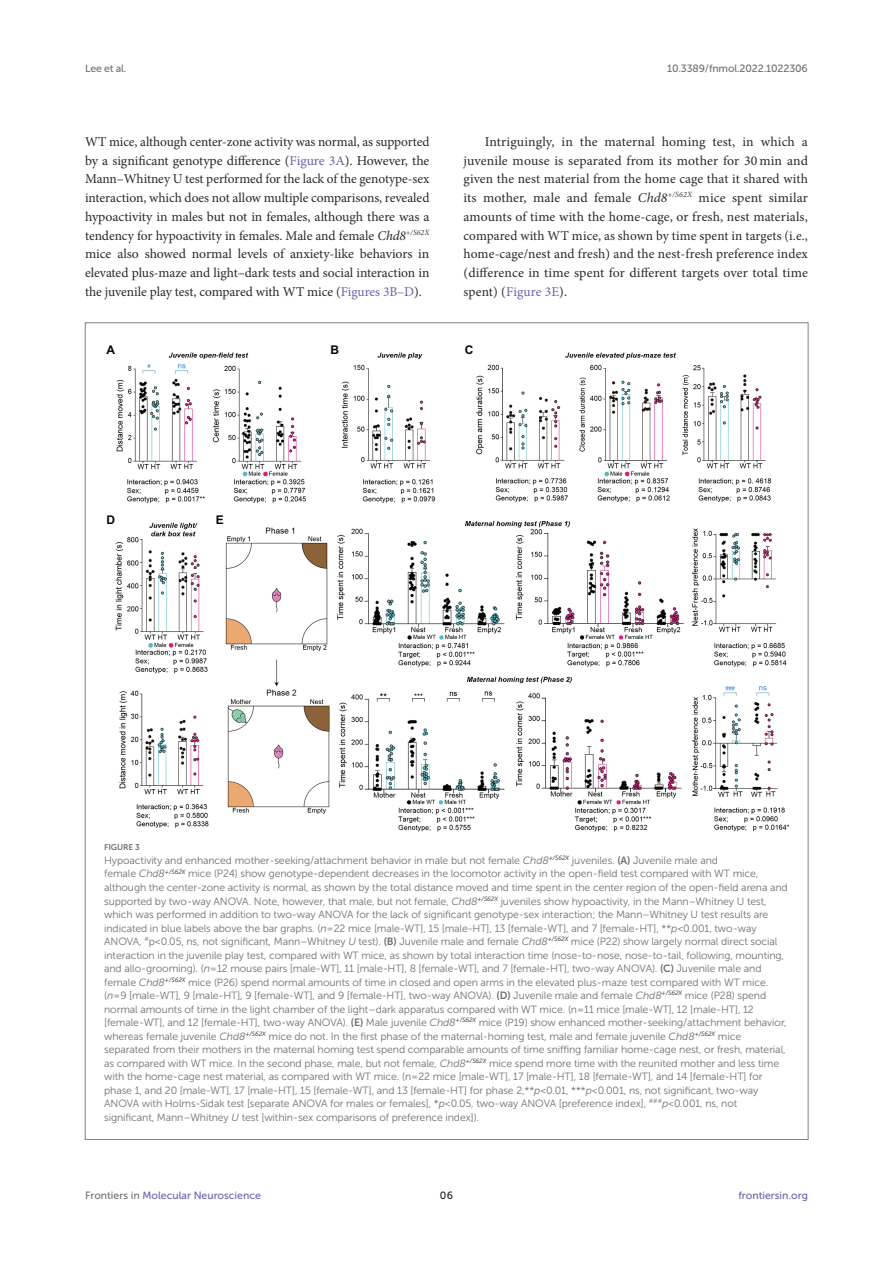
<style>
.page{position:relative;width:893px;height:1263px;background:#fff}
.page>*{position:absolute;margin:0;border:0;box-sizing:border-box;transform-origin:0 0}
.TEXT{font:13.5px/18.8px "Minion Pro";color:#292929;text-align:justify}
.t1{font:700 12px "Arial";color:#040503}
.FIG_LEG{font:10.5px/13.5px "Museo Sans 300";letter-spacing:-.01em;color:#6f6f70}
.t2{font:10.5px "Museo Sans 500";color:#6961ab}
.t3{font:10.5px "Museo Sans 500";letter-spacing:-.015em;color:#6f6f70}
.t4{font:10.5px "Museo Sans 500";color:#231f20}
.FIG_HD{font:8.25px "Museo Sans 700";letter-spacing:-.01em;color:#6f6f70}
.s1{color:#6961ab}
.s2{font-style:italic}
.s3{font-family:"Museo Sans 700"}
.s4{color:#6f6f70}
</style>
<div class="page">
<img style="left:115px;top:352px;width:674px;height:480px">
<p class="t3" style="left:85px;top:63px;width:43px">Lee et al.</p>
<p class="t3" style="left:667px;top:63px;width:142px">10.3389/fnmol.2022.1022306</p>
<p class="TEXT" style="left:85px;top:132px;width:346px">WT mice, although center-zone activity was normal, as supported by a significant genotype difference (<span class="s1">Figure 3A</span>). However, the Mann–Whitney U test performed for the lack of the genotype-sex interaction, which does not allow multiple comparisons, revealed hypoactivity in males but not in females, although there was a tendency for hypoactivity in females. Male and female <span class="s2">Chd8</span><sup>+/S62X </sup>mice also showed normal levels of anxiety-like behaviors in elevated plus-maze and light–dark tests and social interaction in the juvenile play test, compared with WT mice (<span class="s1">Figures 3B–D</span>).</p>
<p class="TEXT" style="left:463px;top:132px;width:346px;text-indent:21px">Intriguingly, in the maternal homing test, in which a juvenile mouse is separated from its mother for 30 min and given the nest material from the home cage that it shared with its mother, male and female <span class="s2">Chd8</span><sup>+/S62X</sup> mice spent similar amounts of time with the home-cage, or fresh, nest materials, compared with WT mice, as shown by time spent in targets (i.e., home-cage/nest and fresh) and the nest-fresh preference index (difference in time spent for different targets over total time spent) (<span class="s1">Figure 3E</span>).</p>
<p class="t1" style="left:106px;top:341px;width:10px">A</p>
<p class="t1" style="left:106px;top:511px;width:10px">D</p>
<p class="t1" style="left:216px;top:511px;width:10px">E</p>
<p class="t1" style="left:331px;top:341px;width:10px">B</p>
<p class="t1" style="left:465px;top:341px;width:10px">C</p>
<p class="FIG_HD" style="left:104px;top:843px;width:37px">FIGURE 3</p>
<p class="FIG_LEG" style="left:104px;top:854px;width:685px">Hypoactivity and enhanced mother-seeking/attachment behavior in male but not female <span class="s2">Chd8</span><sup>+/S62X</sup> juveniles. <span class="s3">(A)</span> Juvenile male and<br>female <span class="s2">Chd8</span><sup>+/S62X</sup> mice (P24) show genotype-dependent decreases in the locomotor activity in the open-field test compared with WT mice, although the center-zone activity is normal, as shown by the total distance moved and time spent in the center region of the open-field arena and supported by two-way ANOVA. Note, however, that male, but not female, <span class="s2">Chd8</span><sup>+/S62X</sup> juveniles show hypoactivity, in the Mann–Whitney U test, which was performed in addition to two-way ANOVA for the lack of significant genotype-sex interaction; the Mann–Whitney U test results are indicated in blue labels above the bar graphs. (<span class="s2">n</span> = 22 mice [male-WT], 15 [male-HT], 13 [female-WT], and 7 [female-HT], **<span class="s2">p</span> &lt; 0.001, two-way ANOVA, <sup>#</sup>p &lt; 0.05, ns, not significant, Mann–Whitney <span class="s2">U</span> test). <span class="s3">(B)</span> Juvenile male and female <span class="s2">Chd8</span><sup>+/S62X</sup> mice (P22) show largely normal direct social interaction in the juvenile play test, compared with WT mice, as shown by total interaction time (nose-to-nose, nose-to-tail, following, mounting, and allo-grooming). (<span class="s2">n</span> = 12 mouse pairs [male-WT], 11 [male-HT], 8 [female-WT], and 7 [female-HT], two-way ANOVA). <span class="s3">(C)</span> Juvenile male and female <span class="s2">Chd8</span><sup>+/S62X</sup> mice (P26) spend normal amounts of time in closed and open arms in the elevated plus-maze test compared with WT mice.<br>(<span class="s2">n</span> = 9 [male-WT], 9 [male-HT], 9 [female-WT], and 9 [female-HT], two-way ANOVA). <span class="s3">(D)</span> Juvenile male and female <span class="s2">Chd8</span><sup>+/S62X</sup> mice (P28) spend normal amounts of time in the light chamber of the light–dark apparatus compared with WT mice. (n = 11 mice [male-WT], 12 [male-HT], 12 [female-WT], and 12 [female-HT], two-way ANOVA). <span class="s3">(E)</span> Male juvenile <span class="s2">Chd8</span><sup>+/S62X</sup> mice (P19) show enhanced mother-seeking/attachment behavior, whereas female juvenile <span class="s2">Chd8</span><sup>+/S62X</sup> mice do not. In the first phase of the maternal-homing test, male and female juvenile <span class="s2">Chd8</span><sup>+/S62X</sup> mice separated from their mothers in the maternal homing test spend comparable amounts of time sniffing familiar home-cage nest, or fresh, material, as compared with WT mice. In the second phase, male, but not female, <span class="s2">Chd8</span><sup>+/S62X</sup> mice spend more time with the reunited mother and less time with the home-cage nest material, as compared with WT mice. (n = 22 mice [male-WT], 17 [male-HT], 18 [female-WT], and 14 [female-HT] for phase 1, and 20 [male-WT], 17 [male-HT], 15 [female-WT], and 13 [female-HT] for phase 2,**<span class="s2">p</span> &lt; 0.01, ***<span class="s2">p</span> &lt; 0.001, ns, not significant, two-way ANOVA with Holms-Sidak test [separate ANOVA for males or females], *<span class="s2">p</span> &lt; 0.05, two-way ANOVA [preference index], <sup>###</sup><span class="s2">p</span> &lt; 0.001, ns, not significant, Mann–Whitney <span class="s2">U</span> test [within-sex comparisons of preference index]).</p>
<p class="t2" style="left:85px;top:1190px;width:177px"><span class="s4">Frontiers in</span> Molecular Neuroscience</p>
<p class="t4" style="left:440px;top:1190px;width:15px">06</p>
<p class="t2" style="left:738px;top:1190px;width:71px">frontiersin.org</p>
</div>
